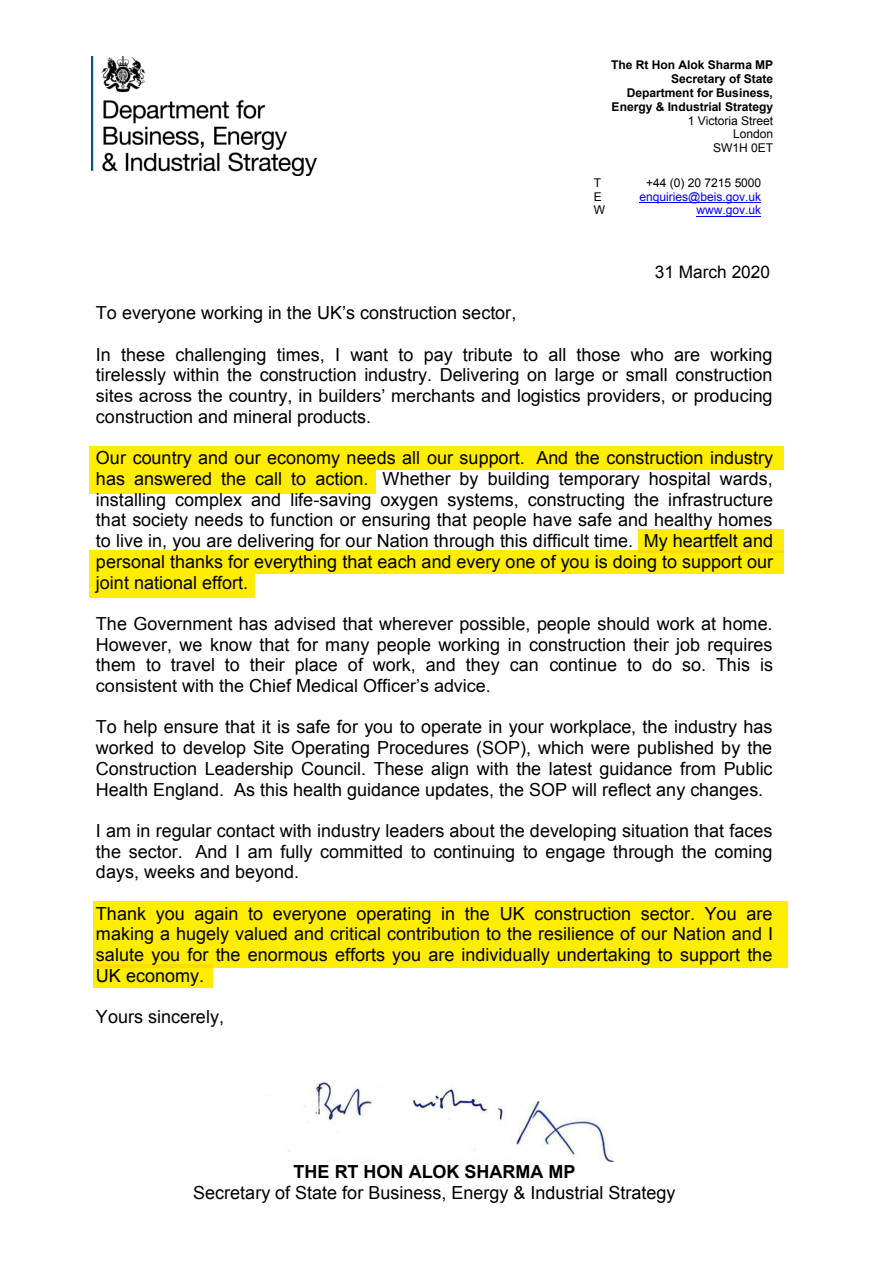
<style>
.page{position:relative;width:893px;height:1263px;background:#fff}
.page>*{position:absolute;margin:0;border:0;box-sizing:border-box;transform-origin:0 0}
.t1{font:18px/20.7px "Arial";color:#000;text-align:justify}
.t2{font:700 18px "Arial";color:#000}
.t3{font:17.25px "Arial";letter-spacing:-.005em;color:#000}
.t4{font:700 12px/13.8px "Arial";color:#000;text-align:right}
.t5{font:12px/13.8px "Arial";letter-spacing:-.005em;color:#000;text-align:right}
.t6{font:12px "Arial";letter-spacing:-.005em;color:#00f}
</style>
<div class="page">
<img style="left:92px;top:56px;width:224px;height:119px">
<hr style="left:639px;top:202px;width:122px;height:1px;background:#00f">
<hr style="left:696px;top:216px;width:65px;height:1px;background:#00f">
<img style="left:288px;top:1082px;width:326px;height:79px">
<div style="left:89px;top:446px;width:695px;height:24px;background:#ffed00"></div>
<div style="left:89px;top:470px;width:287px;height:23px;background:#ffed00"></div>
<div style="left:94px;top:901px;width:694px;height:67px;background:#ffed00"></div>
<div style="left:94px;top:964px;width:119px;height:24px;background:#ffed00"></div>
<div style="left:89px;top:551px;width:695px;height:23px;background:#ffed00"></div>
<div style="left:89px;top:574px;width:166px;height:23px;background:#ffed00"></div>
<div style="left:638px;top:529px;width:146px;height:24px;background:#ffed00"></div>
<p class="t4" style="left:611px;top:59px;width:164px">The Rt Hon Alok Sharma MP<br>Secretary of State<br>Department for Business,<br>Energy &amp; Industrial Strategy</p>
<p class="t5" style="left:688px;top:114px;width:87px">1 Victoria Street<br>London<br>SW1H 0ET</p>
<p class="t5" style="left:594px;top:176px;width:9px">T</p>
<p class="t5" style="left:646px;top:176px;width:117px">+44 (0) 20 7215 5000</p>
<p class="t5" style="left:594px;top:190px;width:10px">E</p>
<p class="t6" style="left:639px;top:189px;width:123px">enquiries@beis.gov.uk</p>
<p class="t5" style="left:594px;top:203px;width:13px">W</p>
<p class="t6" style="left:696px;top:202px;width:66px">www.gov.uk</p>
<p class="t3" style="left:655px;top:261px;width:116px">31 March 2020</p>
<p class="t1" style="left:96px;top:303px;width:422px">To everyone working in the UK’s construction sector,</p>
<p class="t1" style="left:96px;top:344px;width:678px">In these challenging times, I want to pay tribute to all those who are working tirelessly within the construction industry. Delivering on large or small construction sites across the country, in builders’ merchants and logistics providers, or producing construction and mineral products.</p>
<p class="t1" style="left:96px;top:448px;width:679px">Our country and our economy needs all our support. And the construction industry has answered the call to action. Whether by building temporary hospital wards, installing complex and life-saving oxygen systems, constructing the infrastructure that society needs to function or ensuring that people have safe and healthy homes to live in, you are delivering for our Nation through this difficult time. My heartfelt and personal thanks for everything that each and every one of you is doing to support our joint national effort.</p>
<p class="t1" style="left:96px;top:613px;width:679px">The Government has advised that wherever possible, people should work at home.<br>However, we know that for many people working in construction their job requires them to travel to their place of work, and they can continue to do so. This is consistent with the Chief Medical Officer’s advice.</p>
<p class="t1" style="left:96px;top:717px;width:678px">To help ensure that it is safe for you to operate in your workplace, the industry has worked to develop Site Operating Procedures (SOP), which were published by the Construction Leadership Council. These align with the latest guidance from Public Health England. As this health guidance updates, the SOP will reflect any changes.</p>
<p class="t1" style="left:96px;top:820px;width:678px">I am in regular contact with industry leaders about the developing situation that faces the sector. And I am fully committed to continuing to engage through the coming days, weeks and beyond.</p>
<p class="t1" style="left:96px;top:903px;width:678px">Thank you again to everyone operating in the UK construction sector. You are making a hugely valued and critical contribution to the resilience of our Nation and I salute you for the enormous efforts you are individually undertaking to support the UK economy.</p>
<p class="t1" style="left:96px;top:1007px;width:130px">Yours sincerely,</p>
<p class="t2" style="left:293px;top:1160px;width:283px">THE RT HON ALOK SHARMA MP</p>
<p class="t1" style="left:193px;top:1182px;width:484px">Secretary of State for Business, Energy &amp; Industrial Strategy</p>
</div>
